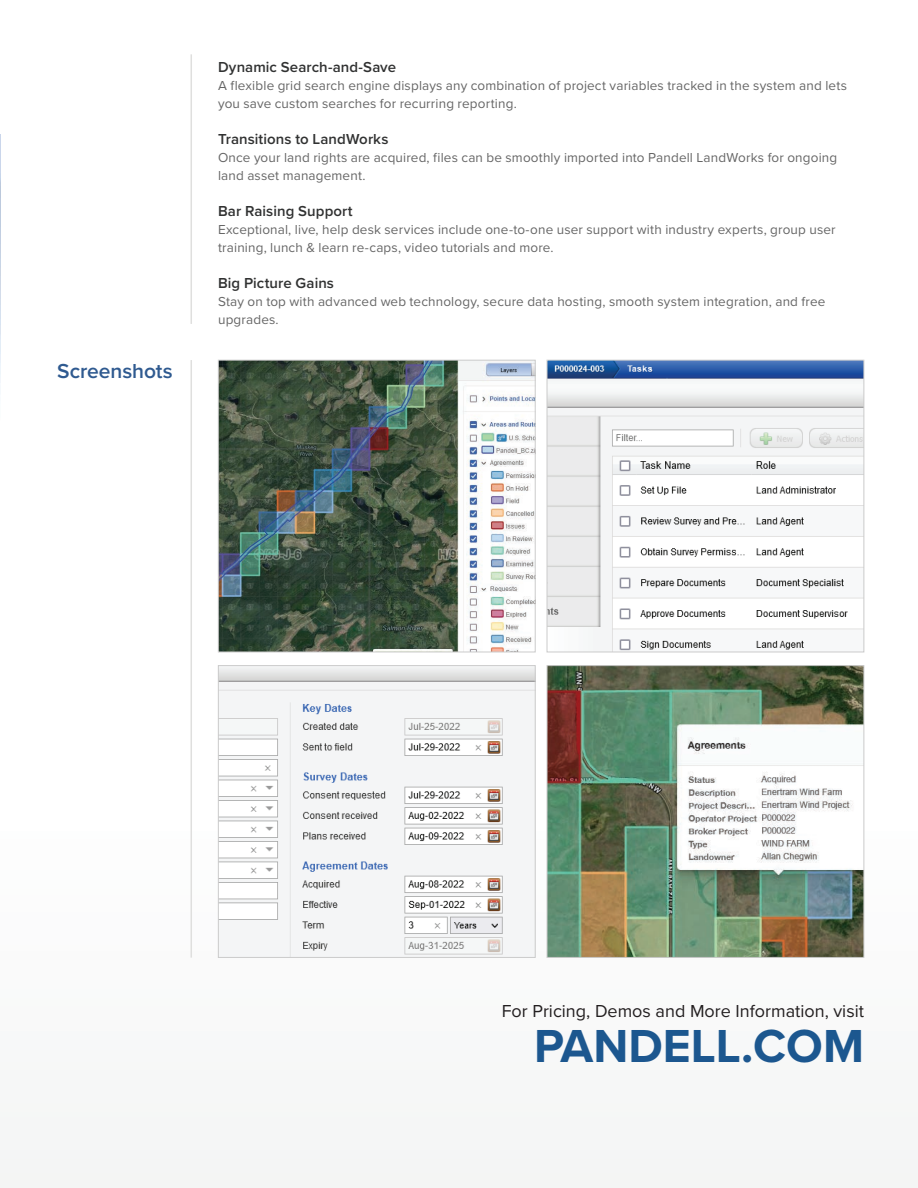
<style>
.page{position:relative;width:918px;height:1188px;background:#fff}
.page>*{position:absolute;margin:0;border:0;box-sizing:border-box;transform-origin:0 0}
.t1{font:700 48px "Proxima Nova";color:#1c578f}
.t2{font:600 21px "Proxima Nova";letter-spacing:-.005em;color:#2f5a90}
.t3{font:18px "Proxima Nova";color:#231f20}
.t4{font:600 15px "Proxima Nova";letter-spacing:.005em;color:#313232}
.t5{font:13.5px/18px "Proxima Nova";letter-spacing:.01em;color:#666}
</style>
<div class="page">
<div style="left:0;top:681px;width:918px;height:507px;background:#f7f8f9"></div>
<img style="left:0;top:135px;width:1px;height:300px">
<hr style="left:191px;top:360px;width:1px;height:598px;background:#dfdfde">
<img style="left:220px;top:362px;width:313px;height:288px">
<div style="left:218px;top:360px;width:317px;height:292px;border:1px solid #cbcbcb"></div>
<img style="left:549px;top:362px;width:313px;height:288px">
<div style="left:547px;top:360px;width:317px;height:292px;border:1px solid #cbcbcb"></div>
<img style="left:549px;top:667px;width:313px;height:289px">
<div style="left:547px;top:665px;width:317px;height:293px;border:1px solid #cbcbcb"></div>
<img style="left:220px;top:667px;width:313px;height:289px">
<div style="left:218px;top:665px;width:317px;height:293px;border:1px solid #cbcbcb"></div>
<hr style="left:191px;top:54px;width:1px;height:270px;background:#dfdfde">
<h2 class="t2" style="left:57px;top:355px;width:117px">Screenshots</h2>
<p class="t4" style="left:218px;top:56px;width:180px">Dynamic Search-and-Save</p>
<p class="t5" style="left:218px;top:76px;width:630px">A flexible grid search engine displays any combination of project variables tracked in the system and lets you save custom searches for recurring reporting.</p>
<p class="t4" style="left:218px;top:128px;width:172px">Transitions to LandWorks</p>
<p class="t5" style="left:218px;top:148px;width:621px">Once your land rights are acquired, files can be smoothly imported into Pandell LandWorks for ongoing land asset management.</p>
<p class="t4" style="left:218px;top:200px;width:136px">Bar Raising Support</p>
<p class="t5" style="left:218px;top:220px;width:619px">Exceptional, live, help desk services include one-to-one user support with industry experts, group user training, lunch &amp; learn re-caps, video tutorials and more.</p>
<p class="t4" style="left:218px;top:272px;width:117px">Big Picture Gains</p>
<p class="t5" style="left:218px;top:292px;width:609px">Stay on top with advanced web technology, secure data hosting, smooth system integration, and free upgrades.</p>
<h3 class="t3" style="left:502px;top:998px;width:364px">For Pricing, Demos and More Information, visit</h3>
<h1 class="t1" style="left:534px;top:1010px;width:331px">PANDELL.COM</h1>
</div>
